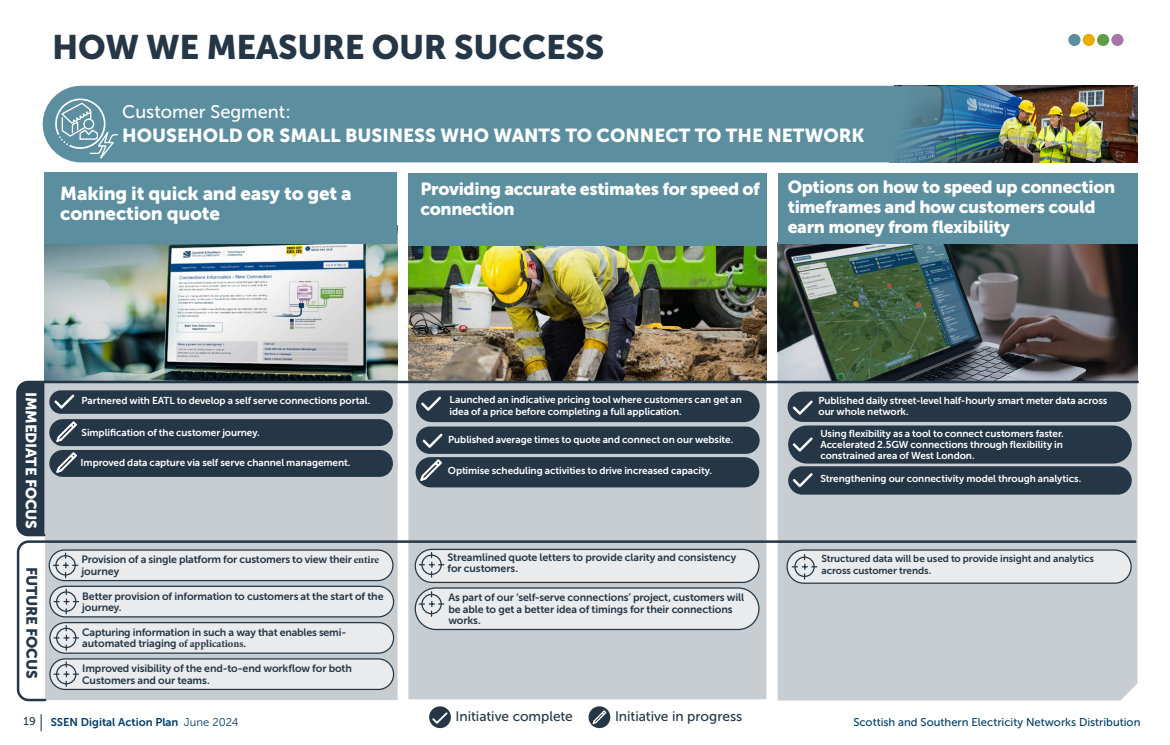
<style>
.page{position:relative;width:1170px;height:745px;background:#fff}
.page>*{position:absolute;margin:0;border:0;box-sizing:border-box;transform-origin:0 0}
.t1{font:33.75px "Museo Sans 900";letter-spacing:-.01em;color:#253746}
.t2{font:18.75px/20px "Museo Sans 900";color:#fff}
.t3{font:18.12px "Museo Sans 500";color:#fff}
.t4{font:17.5px/20px "Museo Sans 900";letter-spacing:-.02em;color:#fff}
.t5{font:15px "Museo Sans 900";letter-spacing:-.01em;color:#fff}
.t6{font:15px "Museo Sans 900";letter-spacing:-.01em;color:#253746}
.t7{font:13.75px "Museo Sans 500";letter-spacing:-.005em;color:#253746}
.t8{font:11.25px "Museo Sans 500";color:#003e66}
.t9{font:11.25px "Museo Sans 700";color:#003e66}
.t10{font:11.25px "Museo Sans 500";color:#253746}
.t11{font:10.62px/11.2px "Museo Sans 700";letter-spacing:-.01em;color:#253746}
.t12{font:10px/11.2px "Museo Sans 700";letter-spacing:-.01em;color:#fff}
.t13{font:10px/11.9px "Museo Sans 700";letter-spacing:-.01em;color:#253746}
.s1{font-family:"Minion Pro";font-weight:700}
.s2{font-family:"Museo Sans 300"}
</style>
<div class="page">
<div style="left:43px;top:86px;width:973px;height:76px;background:#5b8e9f;border-radius:38px"></div>
<div style="left:1111px;top:34px;width:12px;height:12px;background:#a677a6;border-radius:50%"></div>
<div style="left:1096px;top:34px;width:13px;height:12px;background:#629c49;border-radius:50%"></div>
<div style="left:1082px;top:34px;width:12px;height:12px;background:#ebac00;border-radius:50%"></div>
<div style="left:1068px;top:34px;width:12px;height:12px;background:#5b8e9f;border-radius:50%"></div>
<img style="left:777px;top:243px;width:360px;height:136px">
<img style="left:408px;top:245px;width:358px;height:134px">
<img style="left:45px;top:243px;width:352px;height:136px">
<img style="left:1028px;top:86px;width:109px;height:76px">
<img style="left:900px;top:86px;width:128px;height:76px">
<svg style="left:16px;top:538px;width:1121px;height:164px;background:#c5cace"></svg>
<svg style="left:16px;top:379px;width:1123px;height:158px;background:#aab1b7"></svg>
<div style="left:416px;top:426px;width:343px;height:27px;background:#253746;border-radius:14px"></div>
<svg style="left:422px;top:433px;width:21px;height:15px"></svg>
<div style="left:416px;top:390px;width:343px;height:32px;background:#253746;border-radius:16px"></div>
<svg style="left:419px;top:394px;width:22px;height:17px"></svg>
<div style="left:787px;top:391px;width:344px;height:30px;background:#253746;border-radius:15px"></div>
<svg style="left:790px;top:398px;width:23px;height:19px"></svg>
<div style="left:415px;top:587px;width:343px;height:42px;background:#e9ebec;border-radius:21px"></div>
<div style="left:414px;top:587px;width:345px;height:42px;border:1px solid #253746;border-radius:21px"></div>
<div style="left:49px;top:549px;width:344px;height:31px;background:#e9ebec;border-radius:15px"></div>
<div style="left:49px;top:549px;width:344px;height:32px;border:1px solid #253746;border-radius:15px"></div>
<svg style="left:53px;top:552px;width:25px;height:25px"></svg>
<svg style="left:419px;top:591px;width:25px;height:25px"></svg>
<div style="left:415px;top:549px;width:343px;height:33px;background:#e9ebec;border-radius:16px"></div>
<div style="left:414px;top:548px;width:345px;height:34px;border:1px solid #253746;border-radius:16px"></div>
<svg style="left:419px;top:552px;width:25px;height:24px"></svg>
<div style="left:787px;top:549px;width:343px;height:33px;background:#e9ebec;border-radius:17px"></div>
<div style="left:786px;top:549px;width:345px;height:34px;border:1px solid #253746;border-radius:17px"></div>
<svg style="left:792px;top:554px;width:24px;height:24px"></svg>
<svg style="left:54px;top:98px;width:65px;height:65px"></svg>
<div style="left:44px;top:172px;width:353px;height:71px;background:#5b8e9f"></div>
<div style="left:408px;top:173px;width:358px;height:72px;background:#5b8e9f"></div>
<div style="left:777px;top:173px;width:360px;height:70px;background:#5b8e9f"></div>
<div style="left:49px;top:390px;width:344px;height:23px;background:#253746;border-radius:12px"></div>
<svg style="left:52px;top:392px;width:23px;height:19px"></svg>
<div style="left:49px;top:419px;width:344px;height:27px;background:#253746;border-radius:13px"></div>
<div style="left:788px;top:466px;width:343px;height:28px;background:#253746;border-radius:14px"></div>
<svg style="left:429px;top:705px;width:22px;height:22px"></svg>
<svg style="left:430px;top:710px;width:19px;height:15px"></svg>
<svg style="left:588px;top:705px;width:22px;height:22px"></svg>
<svg style="left:591px;top:708px;width:16px;height:17px"></svg>
<div style="left:788px;top:425px;width:343px;height:38px;background:#253746;border-radius:19px"></div>
<div style="left:415px;top:457px;width:344px;height:30px;background:#253746;border-radius:15px"></div>
<svg style="left:417px;top:457px;width:27px;height:26px"></svg>
<svg style="left:790px;top:435px;width:23px;height:17px"></svg>
<svg style="left:790px;top:470px;width:23px;height:19px"></svg>
<svg style="left:54px;top:419px;width:25px;height:25px"></svg>
<div style="left:50px;top:586px;width:343px;height:30px;background:#e9ebec;border-radius:15px"></div>
<div style="left:49px;top:585px;width:345px;height:32px;border:1px solid #253746;border-radius:15px"></div>
<svg style="left:54px;top:589px;width:24px;height:24px"></svg>
<div style="left:50px;top:622px;width:343px;height:30px;background:#e9ebec;border-radius:15px"></div>
<div style="left:49px;top:621px;width:345px;height:32px;border:1px solid #253746;border-radius:15px"></div>
<svg style="left:54px;top:625px;width:24px;height:24px"></svg>
<div style="left:50px;top:658px;width:343px;height:31px;background:#e9ebec;border-radius:15px"></div>
<div style="left:49px;top:657px;width:345px;height:32px;border:1px solid #253746;border-radius:15px"></div>
<svg style="left:54px;top:661px;width:24px;height:25px"></svg>
<svg style="left:41px;top:714px;width:1px;height:16px"></svg>
<h1 class="t1" style="left:52px;top:28px;width:553px">HOW WE MEASURE OUR SUCCESS</h1>
<h3 class="t3" style="left:122px;top:102px;width:170px">Customer Segment:</h3>
<h2 class="t2" style="left:122px;top:125px;width:743px">HOUSEHOLD OR SMALL BUSINESS WHO WANTS TO CONNECT TO THE NETWORK</h2>
<h2 class="t2" style="left:60px;top:184px;width:293px">Making it quick and easy to get a connection quote</h2>
<h3 class="t4" style="left:420px;top:179px;width:341px">Providing accurate estimates for speed of connection</h3>
<h3 class="t4" style="left:787px;top:177px;width:329px">Options on how to speed up connection timeframes and how customers could earn money from flexibility</h3>
<h3 class="t5" style="left:40px;top:391px;width:139px;rotate:90deg">IMMEDIATE FOCUS</h3>
<h3 class="t6" style="left:40px;top:566px;width:113px;rotate:90deg">FUTURE FOCUS</h3>
<p class="t12" style="left:81px;top:395px;width:290px">Partnered with EATL to develop a self serve connections portal.</p>
<p class="t12" style="left:81px;top:426px;width:179px">Simplification of the customer journey.</p>
<p class="t12" style="left:81px;top:456px;width:271px">Improved data capture via self serve channel management.</p>
<p class="t11" style="left:81px;top:553px;width:299px">Provision of a single platform for customers to view their <span class="s1">entire </span>journey</p>
<p class="t11" style="left:82px;top:590px;width:303px">Better provision of information to customers at the start of the journey.</p>
<p class="t11" style="left:82px;top:626px;width:265px">Capturing information in such a way that enables semi&shy;automated triaging <span class="s1">of applications.</span></p>
<p class="t11" style="left:82px;top:662px;width:271px">Improved visibility of the end-to-end workflow for both<br>Customers and our teams.</p>
<p class="t12" style="left:449px;top:393px;width:294px;line-height:12px">Launched an indicative pricing tool where customers can get an idea of a price before completing a full application.</p>
<p class="t12" style="left:448px;top:433px;width:286px">Published average times to quote and connect on our website.</p>
<p class="t12" style="left:448px;top:464px;width:266px">Optimise scheduling activities to drive increased capacity.</p>
<p class="t12" style="left:818px;top:395px;width:290px">Published daily street-level half-hourly smart meter data across our whole network.</p>
<p class="t12" style="left:820px;top:427px;width:245px;text-align:justify">Using flexibility as a tool to connect customers faster.<br>Accelerated 2.5GW connections through flexibility in constrained area of West London.</p>
<p class="t12" style="left:820px;top:472px;width:262px">Strengthening our connectivity model through analytics.</p>
<p class="t11" style="left:447px;top:551px;width:290px">Streamlined quote letters to provide clarity and consistency for customers.</p>
<p class="t13" style="left:821px;top:552px;width:274px">Structured data will be used to provide insight and analytics across customer trends.</p>
<p class="t11" style="left:448px;top:591px;width:297px">As part of our ‘self-serve connections’ project, customers will be able to get a better idea of timings for their connections works.</p>
<h3 class="t7" style="left:455px;top:708px;width:119px">Initiative complete</h3>
<h3 class="t7" style="left:615px;top:708px;width:129px">Initiative in progress</h3>
<p class="t10" style="left:24px;top:714px;width:14px">19</p>
<p class="t9" style="left:51px;top:715px;width:189px">SSEN Digital Action Plan <span class="s2">June 2024</span></p>
<p class="t8" style="left:853px;top:715px;width:288px">Scottish and Southern Electricity Networks Distribution</p>
</div>
